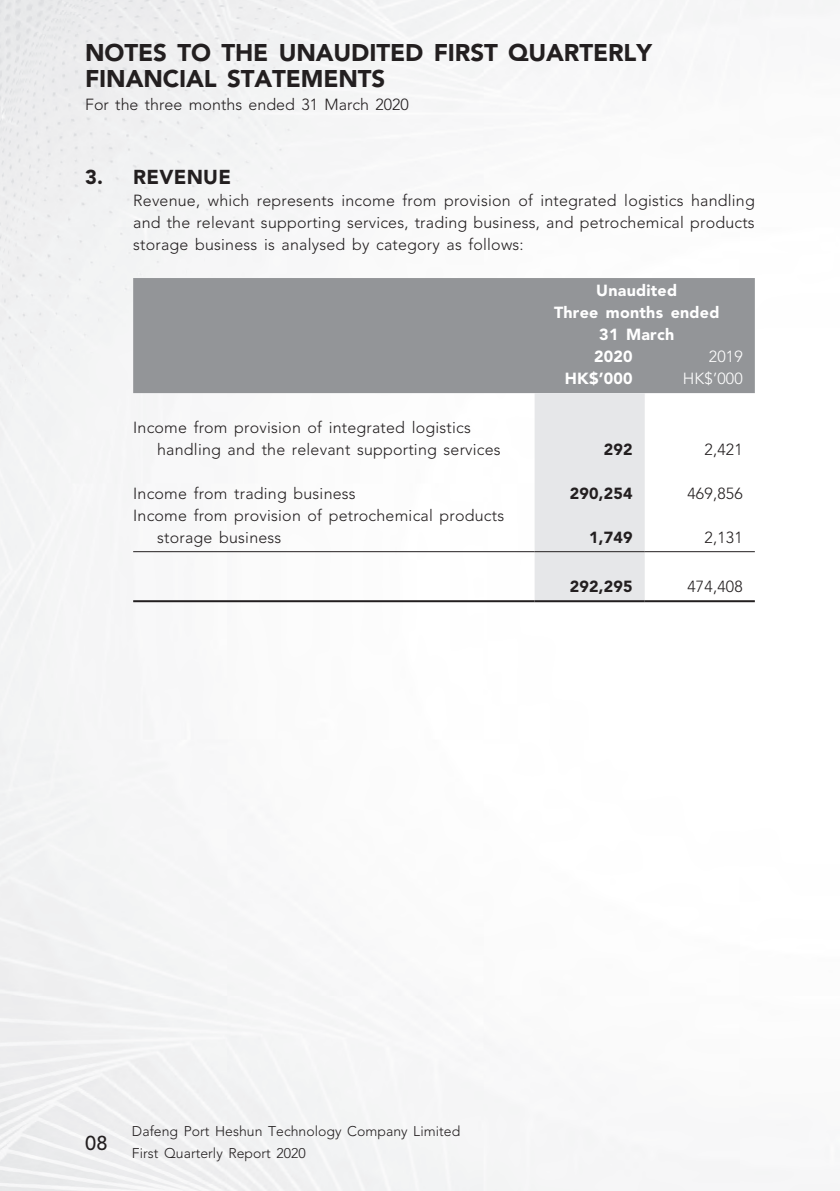
<style>
.page{position:relative;width:840px;height:1191px;background:#fff}
.page>*{position:absolute;margin:0;border:0;box-sizing:border-box;transform-origin:0 0}
.t1{font:900 24px/26px "Avenir LT Std";letter-spacing:-.005em;color:#231f20}
._03_H1{font:900 20px "Avenir LT Std";letter-spacing:.015em;color:#231f20}
.t2{font:500 20px "Avenir LT Std";color:#231f20}
._12___P2{font:300 16px/22px "Avenir LT Std";letter-spacing:.015em;color:#231f20;text-align:justify}
._01_Body_Text{font:300 16px/22px "Avenir LT Std";letter-spacing:.015em;color:#231f20}
._01_Body_Text-2{font:900 16px/22px "Avenir LT Std";letter-spacing:.015em;color:#fff;text-align:center}
._01_Body_Text-3{font:900 16px "Avenir LT Std";letter-spacing:.015em;color:#231f20}
._01_Body_Text-4{font:300 16px "Avenir LT Std";letter-spacing:.015em;color:#fff}
.t3{font:300 14px/22px "Avenir LT Std";letter-spacing:.005em;color:#231f20}
</style>
<div class="page">
<img style="left:0;top:0;width:839px;height:1191px">
<div style="left:133px;top:278px;width:621px;height:115px;background:#939598"></div>
<div style="left:534px;top:393px;width:110px;height:207px;background:#e6e7e9"></div>
<hr style="left:133px;top:551px;width:401px;height:1px;background:#231f20">
<hr style="left:534px;top:551px;width:110px;height:1px;background:#231f20">
<hr style="left:644px;top:551px;width:110px;height:1px;background:#231f20">
<hr style="left:133px;top:600px;width:401px;height:2px;background:#231f20">
<hr style="left:534px;top:600px;width:110px;height:2px;background:#231f20">
<hr style="left:644px;top:600px;width:110px;height:2px;background:#231f20">
<h1 class="t1" style="left:85px;top:40px;width:568px">NOTES TO THE UNAUDITED FIRST QUARTERLY<br>FINANCIAL STATEMENTS</h1>
<p class="_12___P2" style="left:85px;top:93px;width:325px">For the three months ended 31 March 2020</p>
<p class="_03_H1" style="left:85px;top:165px;width:147px">3. REVENUE</p>
<p class="_12___P2" style="left:133px;top:189px;width:622px">Revenue, which represents income from provision of integrated logistics handling and the relevant supporting services, trading business, and petrochemical products storage business is analysed by category as follows:</p>
<p class="_01_Body_Text-2" style="left:596px;top:279px;width:82px">Unaudited</p>
<p class="_01_Body_Text-2" style="left:553px;top:301px;width:167px">Three months ended<br>31 March</p>
<p class="_01_Body_Text-2" style="left:593px;top:345px;width:40px">2020</p>
<p class="_01_Body_Text-4" style="left:708px;top:347px;width:35px">2019</p>
<p class="_01_Body_Text-2" style="left:564px;top:367px;width:69px">HK$’000</p>
<p class="_01_Body_Text-4" style="left:682px;top:369px;width:62px">HK$’000</p>
<p class="_01_Body_Text" style="left:157px;top:417px;width:345px;text-indent:-24px">Income from provision of integrated logistics handling and the relevant supporting services</p>
<p class="_01_Body_Text-3" style="left:603px;top:440px;width:30px">292</p>
<p class="_01_Body_Text" style="left:704px;top:439px;width:40px">2,421</p>
<p class="_01_Body_Text" style="left:133px;top:483px;width:224px">Income from trading business</p>
<p class="_01_Body_Text-3" style="left:569px;top:484px;width:65px">290,254</p>
<p class="_01_Body_Text" style="left:687px;top:483px;width:57px">469,856</p>
<p class="_01_Body_Text" style="left:157px;top:505px;width:348px;text-indent:-24px">Income from provision of petrochemical products storage business</p>
<p class="_01_Body_Text-3" style="left:588px;top:528px;width:45px">1,749</p>
<p class="_01_Body_Text" style="left:704px;top:527px;width:40px">2,131</p>
<p class="_01_Body_Text-3" style="left:569px;top:577px;width:65px">292,295</p>
<p class="_01_Body_Text" style="left:687px;top:576px;width:57px">474,408</p>
<p class="t2" style="left:85px;top:1131px;width:24px">08</p>
<p class="t3" style="left:132px;top:1120px;width:329px">Dafeng Port Heshun Technology Company Limited<br>First Quarterly Report 2020</p>
</div>
